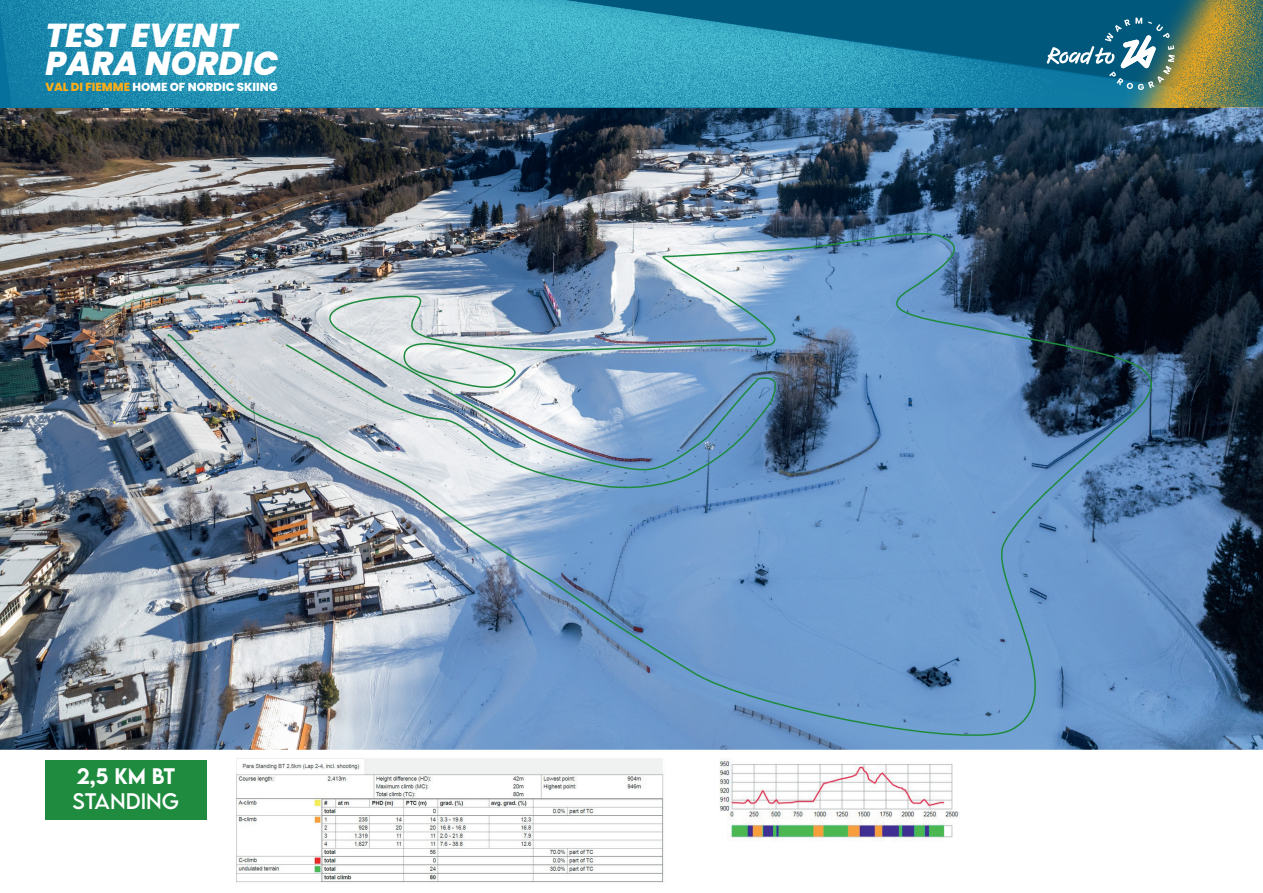
<style>
.page{position:relative;width:1263px;height:893px;background:#fff}
.page>*{position:absolute;margin:0;border:0;box-sizing:border-box;transform-origin:0 0}
.t1{font:italic 800 33.15px/27.3px "Poppins";color:#fff}
.t2{font:20.1px "LEMONMILK";color:#fff}
.t3{font:500 20.1px "LEMONMILK";color:#fff}
.t4{font:800 11.7px "Poppins";color:#fff}
.s1{color:#faad19}
</style>
<div class="page">
<img style="left:0;top:107px;width:1263px;height:643px">
<img style="left:164px;top:227px;width:1041px;height:523px">
<div style="left:45px;top:761px;width:162px;height:59px;background:#1f8b3f"></div>
<img style="left:0;top:0;width:873px;height:107px">
<img style="left:873px;top:0;width:390px;height:107px">
<svg style="left:1047px;top:18px;width:128px;height:72px;background:#327991"></svg>
<img style="left:236px;top:758px;width:428px;height:125px">
<img style="left:719px;top:759px;width:241px;height:82px">
<svg style="left:401px;top:338px;width:120px;height:52px"></svg>
<h1 class="t1" style="left:45px;top:22px;width:234px">TEST EVENT<br>PARA NORDIC</h1>
<p class="t4" style="left:45px;top:80px;width:234px"><span class="s1">VAL DI FIEMME</span> HOME OF NORDIC SKIING</p>
<h2 class="t3" style="left:76px;top:763px;width:100px">2,5 KM BT</h2>
<h2 class="t2" style="left:72px;top:787px;width:108px">STANDING</h2>
</div>
